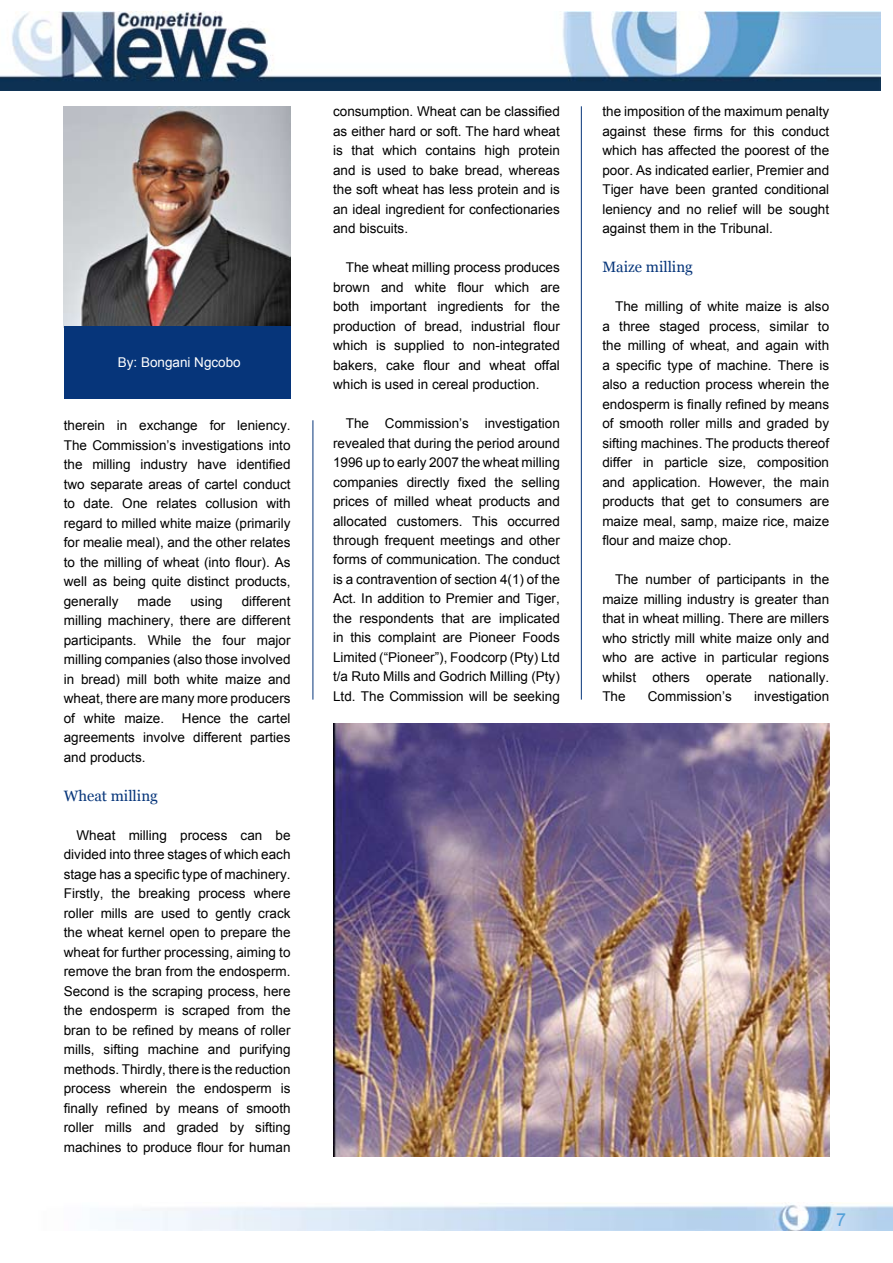
<style>
.page{position:relative;width:893px;height:1263px;background:#fff}
.page>*{position:absolute;margin:0;border:0;box-sizing:border-box;transform-origin:0 0}
.t1{font:18px "Arial";color:#53a1d8}
.t2{font:15px "Georgia";color:#06357a}
.t3{font:13.5px/19.5px "Arial";color:#000;text-align:justify}
.t4{font:13.5px "Arial";color:#fff}
</style>
<div class="page">
<img style="left:0;top:11px;width:880px;height:79px">
<img style="left:100px;top:1204px;width:793px;height:27px">
<hr style="left:313px;top:420px;width:1px;height:280px;background:#06357a">
<hr style="left:581px;top:106px;width:1px;height:594px;background:#06357a">
<img style="left:64px;top:106px;width:226px;height:220px">
<div style="left:64px;top:326px;width:227px;height:73px;background:#06357a"></div>
<img style="left:333px;top:724px;width:496px;height:433px">
<p class="t4" style="left:118px;top:354px;width:125px">By: Bongani Ngcobo</p>
<p class="t3" style="left:64px;top:416px;width:228px">therein in exchange for leniency.<br>The Commission’s investigations into the milling industry have identified two separate areas of cartel conduct to date. One relates collusion with regard to milled white maize (primarily for mealie meal), and the other relates to the milling of wheat (into flour). As well as being quite distinct products, generally</p>
<p class="t3" style="left:64px;top:591px;width:228px;text-indent:178px">different milling machinery, there are different participants. While the four major milling companies (also those involved in bread) mill both white maize and wheat, there are many more producers of white maize.</p>
<p class="t3" style="left:138px;top:591px;width:35px">made</p>
<p class="t3" style="left:190px;top:591px;width:34px">using</p>
<p class="t3" style="left:64px;top:708px;width:228px;text-indent:118px">Hence the cartel agreements involve different parties and products.</p>
<p class="t2" style="left:64px;top:787px;width:96px">Wheat milling</p>
<p class="t3" style="left:64px;top:825px;width:228px;text-indent:13px">Wheat milling process can be divided into three stages of which each stage has a specific type of machinery.<br>Firstly, the breaking process where roller mills are used to gently crack the wheat kernel open to prepare the wheat for further processing, aiming to remove the bran from the endosperm.<br>Second is the scraping process, here the endosperm is scraped from the bran to be refined by means of roller mills, sifting machine and purifying methods. Thirdly, there is the reduction process wherein the endosperm is finally refined by means of smooth roller mills and graded by sifting machines to produce flour for human</p>
<p class="t3" style="left:333px;top:102px;width:228px">consumption. Wheat can be classified as either hard or soft. The hard wheat is that which contains high protein and is used to bake bread, whereas the soft wheat has less protein and is an ideal ingredient for confectionaries and biscuits.</p>
<p class="t3" style="left:333px;top:258px;width:228px;text-indent:13px">The wheat milling process produces brown and white flour which are both important ingredients for the production of bread, industrial flour which is supplied to non-integrated bakers, cake flour and wheat offal which is used in cereal production.</p>
<p class="t3" style="left:333px;top:414px;width:228px;text-indent:13px">The Commission’s investigation revealed that during the period around 1996 up to early 2007 the wheat milling companies directly fixed the selling prices of milled wheat products and allocated customers. This occurred through frequent meetings and other forms of communication. The conduct is a contravention of section 4(1) of the Act. In addition to Premier and Tiger, the respondents that are implicated in this complaint are Pioneer Foods Limited (“Pioneer”), Foodcorp (Pty) Ltd t/a Ruto Mills and Godrich Milling (Pty)<br>Ltd. The Commission will be seeking</p>
<p class="t3" style="left:602px;top:102px;width:228px">the imposition of the maximum penalty against these firms for this conduct which has affected the poorest of the poor. As indicated earlier, Premier and Tiger have been granted conditional leniency and no relief will be sought against them in the Tribunal.</p>
<p class="t2" style="left:602px;top:258px;width:92px">Maize milling</p>
<p class="t3" style="left:602px;top:297px;width:228px;text-indent:13px">The milling of white maize is also a three staged process, similar to the milling of wheat, and again with a specific type of machine. There is also a reduction process wherein the endosperm is finally refined by means of smooth roller mills and graded by sifting machines. The products thereof differ in particle size, composition and application. However, the main products that get to consumers are maize meal, samp, maize rice, maize flour and maize chop.</p>
<p class="t3" style="left:602px;top:570px;width:228px;text-indent:13px">The number of participants in the maize milling industry is greater than that in wheat milling. There are millers who strictly mill white maize only and who are active in particular regions whilst others operate nationally.<br>The</p>
<p class="t3" style="left:648px;top:687px;width:85px">Commission’s</p>
<p class="t3" style="left:754px;top:687px;width:77px">investigation</p>
<h1 class="t1" style="left:836px;top:1208px;width:12px">7</h1>
</div>
